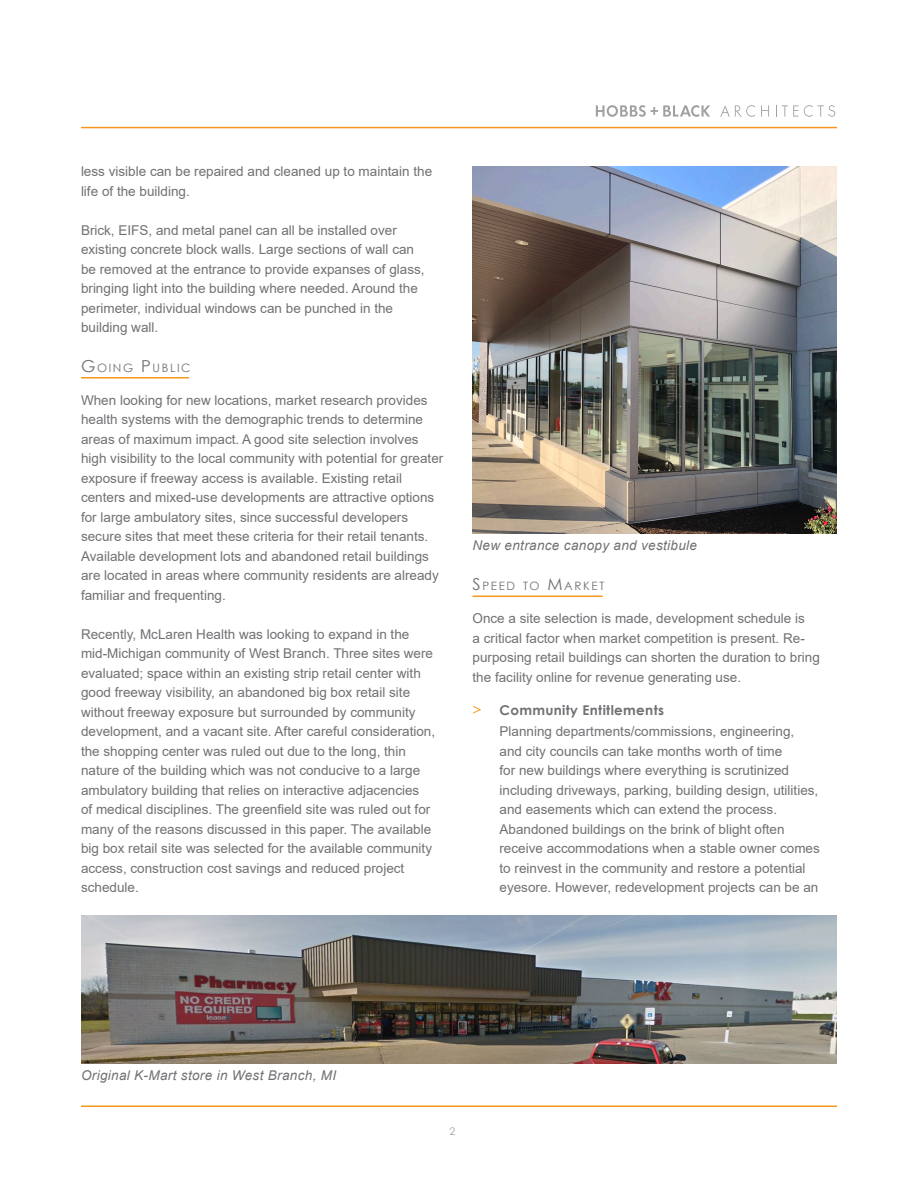
<style>
.page{position:relative;width:918px;height:1188px;background:#fff}
.page>*{position:absolute;margin:0;border:0;box-sizing:border-box;transform-origin:0 0}
.Text{font:13.5px/19.5px "Arial";color:#717074}
.t1{font:italic 13.5px "Arial";letter-spacing:.025em;color:#717074}
.t2{font:700 13.5px "Century Gothic";letter-spacing:.025em;color:#717074}
.Sub_1_-_Text_Header{font:11.55px "Century Gothic";letter-spacing:.145em;color:#717074}
.s1{font-size:16.5px}
.s2{font-weight:400;font-size:15px;color:#f7971d}
</style>
<div class="page">
<hr style="left:81px;top:1106px;width:756px;height:1px;background:#f7971d">
<svg style="left:761px;top:105px;width:8px;height:12px"></svg>
<svg style="left:776px;top:105px;width:59px;height:12px"></svg>
<svg style="left:596px;top:105px;width:114px;height:12px"></svg>
<svg style="left:720px;top:105px;width:35px;height:12px"></svg>
<hr style="left:81px;top:127px;width:756px;height:1px;background:#f7971d">
<img style="left:472px;top:167px;width:365px;height:367px">
<hr style="left:81px;top:377px;width:108px;height:2px;background:#f7971d">
<img style="left:81px;top:915px;width:756px;height:149px">
<hr style="left:472px;top:596px;width:131px;height:1px;background:#f7971d">
<p class="Text" style="left:81px;top:162px;width:353px">less visible can be repaired and cleaned up to maintain the life of the building.</p>
<p class="Text" style="left:81px;top:220px;width:345px">Brick, EIFS, and metal panel can all be installed over existing concrete block walls. Large sections of wall can be removed at the entrance to provide expanses of glass, bringing light into the building where needed. Around the perimeter, individual windows can be punched in the building wall.</p>
<p class="Sub_1_-_Text_Header" style="left:81px;top:359px;width:111px"><span class="s1">G</span>OING <span class="s1">P</span>UBLIC</p>
<p class="Text" style="left:81px;top:390px;width:364px">When looking for new locations, market research provides health systems with the demographic trends to determine areas of maximum impact. A good site selection involves high visibility to the local community with potential for greater exposure if freeway access is available. Existing retail centers and mixed-use developments are attractive options for large ambulatory sites, since successful developers secure sites that meet these criteria for their retail tenants.<br>Available development lots and abandoned retail buildings are located in areas where community residents are already familiar and frequenting.</p>
<p class="Text" style="left:81px;top:624px;width:356px">Recently, McLaren Health was looking to expand in the mid-Michigan community of West Branch. Three sites were evaluated; space within an existing strip retail center with good freeway visibility, an abandoned big box retail site without freeway exposure but surrounded by community development, and a vacant site. After careful consideration, the shopping center was ruled out due to the long, thin nature of the building which was not conducive to a large ambulatory building that relies on interactive adjacencies<br>of medical disciplines. The greenfield site was ruled out for many of the reasons discussed in this paper. The available big box retail site was selected for the available community access, construction cost savings and reduced project schedule.</p>
<p class="t1" style="left:472px;top:537px;width:226px">New entrance canopy and vestibule</p>
<p class="Sub_1_-_Text_Header" style="left:472px;top:578px;width:133px"><span class="s1">S</span>PEED TO <span class="s1">M</span>ARKET</p>
<p class="Text" style="left:472px;top:609px;width:349px">Once a site selection is made, development schedule is<br>a critical factor when market competition is present. Re&shy;purposing retail buildings can shorten the duration to bring the facility online for revenue generating use.</p>
<p class="t2" style="left:472px;top:699px;width:193px"><span class="s2">&gt;</span> Community Entitlements</p>
<p class="Text" style="left:500px;top:722px;width:322px">Planning departments/commissions, engineering, and city councils can take months worth of time<br>for new buildings where everything is scrutinized including driveways, parking, building design, utilities, and easements which can extend the process.<br>Abandoned buildings on the brink of blight often receive accommodations when a stable owner comes to reinvest in the community and restore a potential eyesore. However, redevelopment projects can be an</p>
<p class="t1" style="left:81px;top:1067px;width:257px">Original K-Mart store in West Branch, MI</p>
</div>
